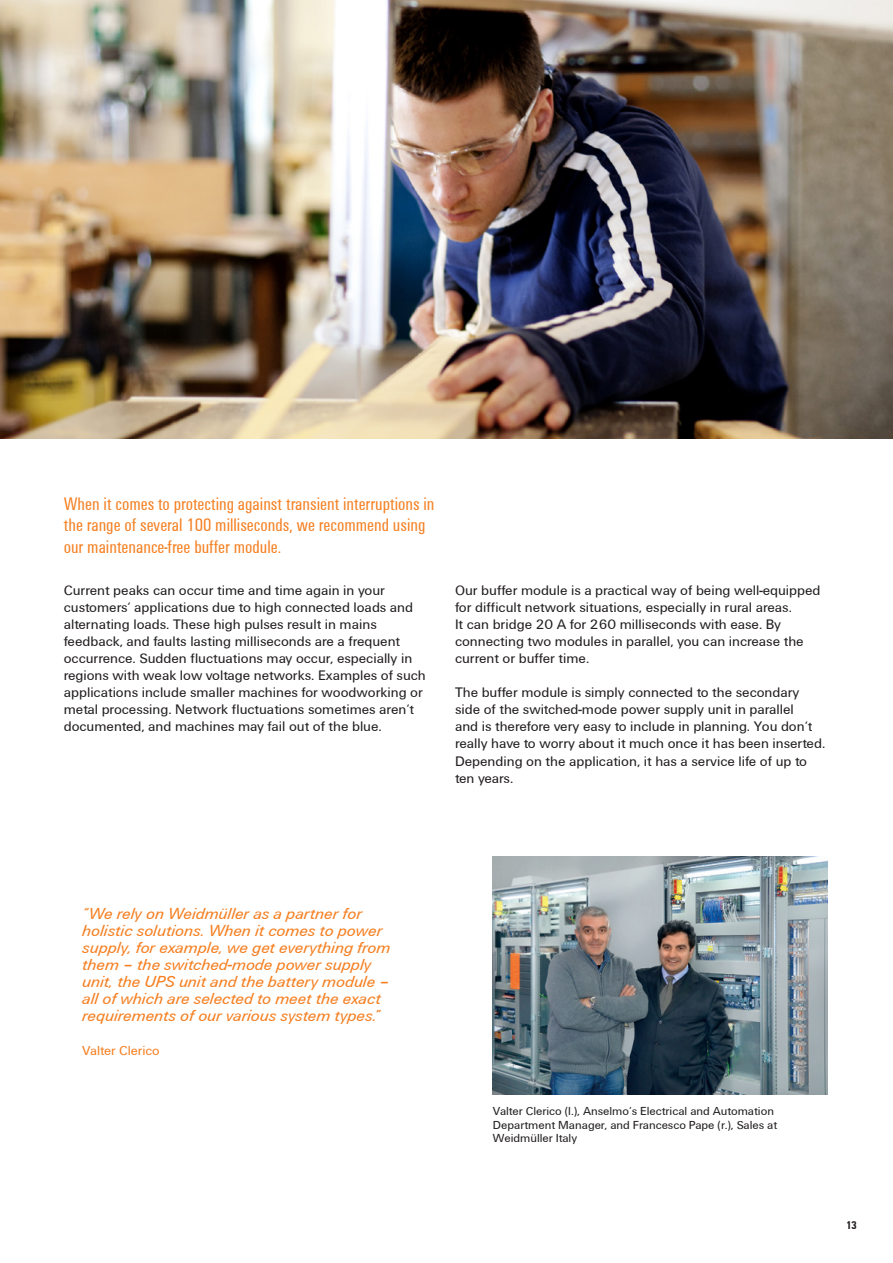
<style>
.page{position:relative;width:893px;height:1263px;background:#fff}
.page>*{position:absolute;margin:0;border:0;box-sizing:border-box;transform-origin:0 0}
.t1{font:18.75px/21.3px "Weidmueller Condensed";color:#f57f21}
.t2{font:italic 16.5px/17px "Weidmueller";color:#f57f21}
.t3{font:14.25px/17px "Weidmueller";color:#231f20}
.t4{font:13.5px "Weidmueller";color:#f57f21}
.t5{font:12px/13.6px "Weidmueller";color:#231f20}
.t6{font:700 11.7px "Weidmueller Condensed";color:#231f20}
</style>
<div class="page">
<img style="left:0;top:0;width:893px;height:438px">
<img style="left:493px;top:856px;width:334px;height:238px">
<h1 class="t1" style="left:64px;top:493px;width:372px">When it comes to protecting against transient interruptions in the range of several 100 milliseconds, we recommend using our maintenance-free buffer module.</h1>
<p class="t3" style="left:64px;top:582px;width:364px">Current peaks can occur time and time again in your customers‘ applications due to high connected loads and alternating loads. These high pulses result in mains feedback, and faults lasting milliseconds are a frequent occurrence. Sudden fluctuations may occur, especially in regions with weak low voltage networks. Examples of such applications include smaller machines for woodworking or metal processing. Network fluctuations sometimes aren‘t documented, and machines may fail out of the blue.</p>
<p class="t3" style="left:455px;top:582px;width:367px">Our buffer module is a practical way of being well-equipped for difficult network situations, especially in rural areas.<br>It can bridge 20 A for 260 milliseconds with ease. By connecting two modules in parallel, you can increase the current or buffer time.</p>
<p class="t3" style="left:455px;top:684px;width:372px">The buffer module is simply connected to the secondary side of the switched-mode power supply unit in parallel<br>and is therefore very easy to include in planning. You don‘t really have to worry about it much once it has been inserted.<br>Depending on the application, it has a service life of up to ten years.</p>
<p class="t2" style="left:82px;top:904px;width:310px">“We rely on Weidmüller as a partner for holistic solutions. When it comes to power supply, for example, we get everything from them – the switched-mode power supply unit, the UPS unit and the battery module – all of which are selected to meet the exact requirements of our various system types.”</p>
<p class="t4" style="left:82px;top:1042px;width:79px">Valter Clerico</p>
<p class="t5" style="left:493px;top:1104px;width:286px">Valter Clerico (l.), Anselmo‘s Electrical and Automation<br>Department Manager, and Francesco Pape (r.), Sales at<br>Weidmüller Italy</p>
<p class="t6" style="left:846px;top:1218px;width:12px">13</p>
</div>
